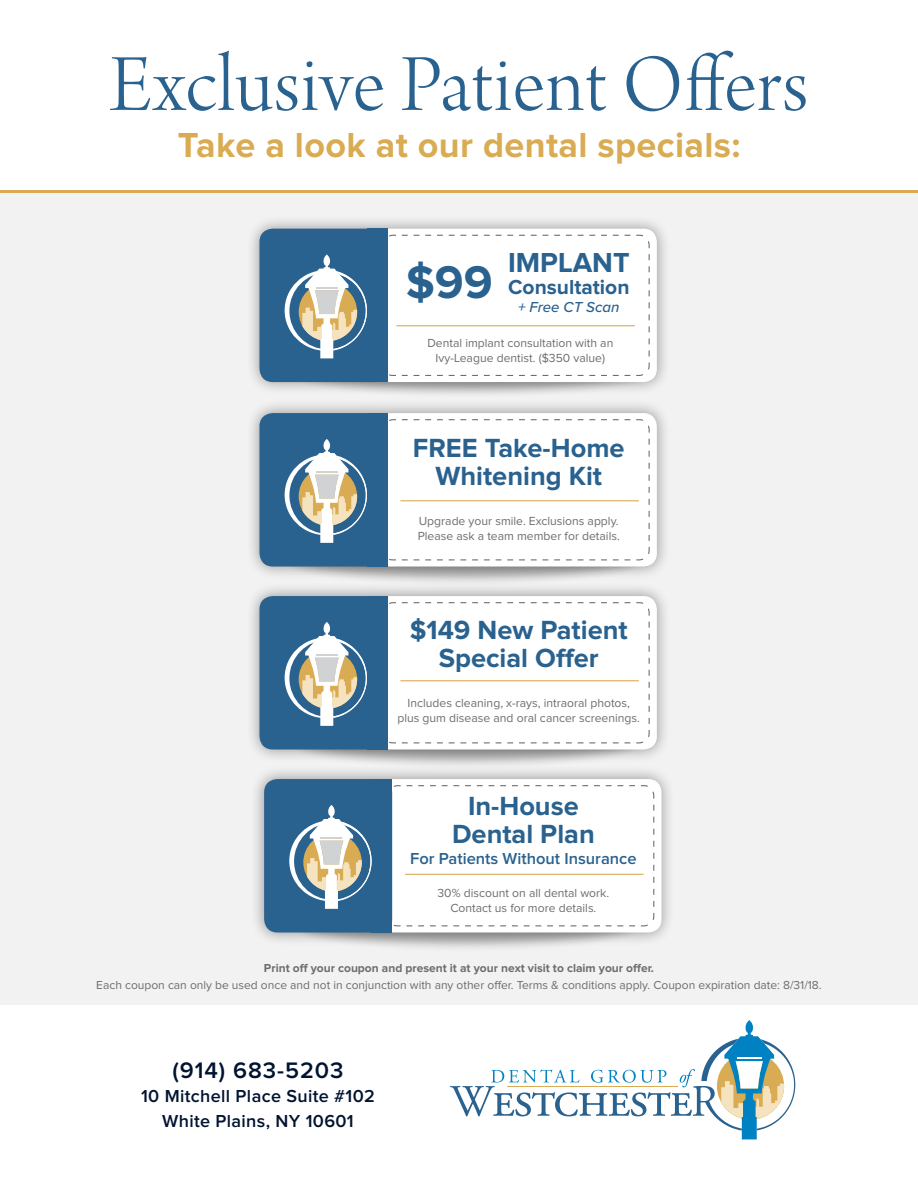
<style>
.page{position:relative;width:918px;height:1188px;background:#fff}
.page>*{position:absolute;margin:0;border:0;box-sizing:border-box;transform-origin:0 0}
.t1{font:85.5px "Arno Pro Light Display";letter-spacing:.01em;color:#29618f}
.t2{font:700 47.4px "Proxima Nova";color:#29618f}
.t3{font:700 36px "Proxima Nova";letter-spacing:.01em;color:#d9ab52}
.t4{font:700 28.5px "Proxima Nova";color:#29618f}
.t5{font:700 27.15px/28.2px "Proxima Nova";color:#29618f;text-align:center}
.t6{font:600 23.25px "Proxima Nova";letter-spacing:.04em;color:#001330}
.t7{font:700 21px "Proxima Nova";color:#29618f}
.t8{font:600 18px "Proxima Nova";letter-spacing:.02em;color:#001330}
.t9{font:600 16.5px "Proxima Nova";color:#29618f}
.t10{font:italic 500 15px "Proxima Nova";color:#29618f}
.t11{font:12.15px "Proxima Nova";color:#6c6d70}
.t12{font:12px "Proxima Nova";color:#6c6d70}
.t13{font:700 12px "Proxima Nova";color:#6c6d70}
</style>
<div class="page">
<div style="left:0;top:190px;width:918px;height:815px;background:#f2f2f2"></div>
<hr style="left:0;top:190px;width:918px;height:3px;background:#d9ab52">
<svg style="left:450px;top:1020px;width:345px;height:119px"></svg>
<hr style="left:737px;top:1057px;width:25px;height:2px;background:#fff">
<div style="left:245px;top:215px;width:425px;height:181px;background:#040503;opacity:.39"></div>
<div style="left:375px;top:229px;width:282px;height:153px;background:#fff;border-radius:13px"></div>
<svg style="left:389px;top:234px;width:261px;height:142px"></svg>
<div style="left:259px;top:229px;width:129px;height:153px;background:#29618f;border-radius:13px"></div>
<div style="left:367px;top:229px;width:21px;height:153px;background:#29618f"></div>
<svg style="left:285px;top:255px;width:82px;height:103px"></svg>
<hr style="left:396px;top:325px;width:239px;height:1px;background:#d9ab52">
<div style="left:245px;top:399px;width:425px;height:182px;background:#040503;opacity:.39"></div>
<div style="left:375px;top:413px;width:282px;height:154px;background:#fff;border-radius:13px"></div>
<svg style="left:389px;top:419px;width:261px;height:142px"></svg>
<div style="left:259px;top:413px;width:129px;height:154px;background:#29618f;border-radius:13px"></div>
<div style="left:367px;top:413px;width:21px;height:154px;background:#29618f"></div>
<svg style="left:285px;top:439px;width:82px;height:104px"></svg>
<hr style="left:316px;top:471px;width:22px;height:2px;background:#d1d2d4">
<hr style="left:400px;top:500px;width:239px;height:1px;background:#d9ab52">
<div style="left:245px;top:582px;width:425px;height:182px;background:#040503;opacity:.39"></div>
<div style="left:375px;top:596px;width:282px;height:154px;background:#fff;border-radius:13px"></div>
<svg style="left:389px;top:602px;width:261px;height:142px"></svg>
<div style="left:259px;top:596px;width:129px;height:154px;background:#29618f;border-radius:13px"></div>
<div style="left:367px;top:596px;width:21px;height:154px;background:#29618f"></div>
<svg style="left:285px;top:622px;width:82px;height:104px"></svg>
<hr style="left:316px;top:654px;width:22px;height:2px;background:#d1d2d4">
<hr style="left:400px;top:680px;width:239px;height:1px;background:#d9ab52">
<div style="left:250px;top:765px;width:425px;height:181px;background:#040503;opacity:.39"></div>
<div style="left:380px;top:779px;width:282px;height:153px;background:#fff;border-radius:13px"></div>
<svg style="left:392px;top:785px;width:263px;height:142px"></svg>
<div style="left:264px;top:779px;width:128px;height:153px;background:#29618f;border-radius:13px"></div>
<div style="left:371px;top:779px;width:21px;height:153px;background:#29618f"></div>
<svg style="left:289px;top:805px;width:83px;height:104px"></svg>
<hr style="left:405px;top:874px;width:239px;height:1px;background:#d9ab52">
<p class="t1" style="left:109px;top:38px;width:701px">Exclusive Patient Offers</p>
<p class="t3" style="left:178px;top:129px;width:564px">Take a look at our dental specials:</p>
<p class="t2" style="left:406px;top:261px;width:88px">$99</p>
<p class="t4" style="left:508px;top:249px;width:123px">IMPLANT</p>
<p class="t7" style="left:508px;top:277px;width:123px">Consultation</p>
<p class="t10" style="left:518px;top:298px;width:103px">+ Free CT Scan</p>
<p class="t11" style="left:427px;top:337px;width:187px">Dental implant consultation with an</p>
<p class="t11" style="left:436px;top:352px;width:171px">Ivy-League dentist. ($350 value)</p>
<p class="t5" style="left:413px;top:435px;width:213px">FREE Take-Home<br>Whitening Kit</p>
<p class="t11" style="left:419px;top:515px;width:201px">Upgrade your smile. Exclusions apply.</p>
<p class="t11" style="left:418px;top:530px;width:204px">Please ask a team member for details.</p>
<p class="t5" style="left:410px;top:617px;width:219px">$149 New Patient<br>Special Offer</p>
<p class="t11" style="left:408px;top:698px;width:224px">Includes cleaning, x-rays, intraoral photos,</p>
<p class="t11" style="left:397px;top:713px;width:244px">plus gum disease and oral cancer screenings.</p>
<p class="t5" style="left:468px;top:793px;width:112px">In-House</p>
<p class="t5" style="left:452px;top:821px;width:144px">Dental Plan</p>
<p class="t9" style="left:410px;top:851px;width:228px">For Patients Without Insurance</p>
<p class="t11" style="left:438px;top:887px;width:173px">30% discount on all dental work.</p>
<p class="t11" style="left:450px;top:902px;width:148px">Contact us for more details.</p>
<p class="t13" style="left:264px;top:963px;width:392px">Print off your coupon and present it at your next visit to claim your offer.</p>
<p class="t12" style="left:96px;top:979px;width:727px">Each coupon can only be used once and not in conjunction with any other offer. Terms &amp; conditions apply. Coupon expiration date: 8/31/18.</p>
<p class="t6" style="left:173px;top:1060px;width:172px">(914) 683-5203</p>
<p class="t8" style="left:141px;top:1088px;width:235px">10 Mitchell Place Suite #102</p>
<p class="t8" style="left:162px;top:1113px;width:193px">White Plains, NY 10601</p>
</div>
